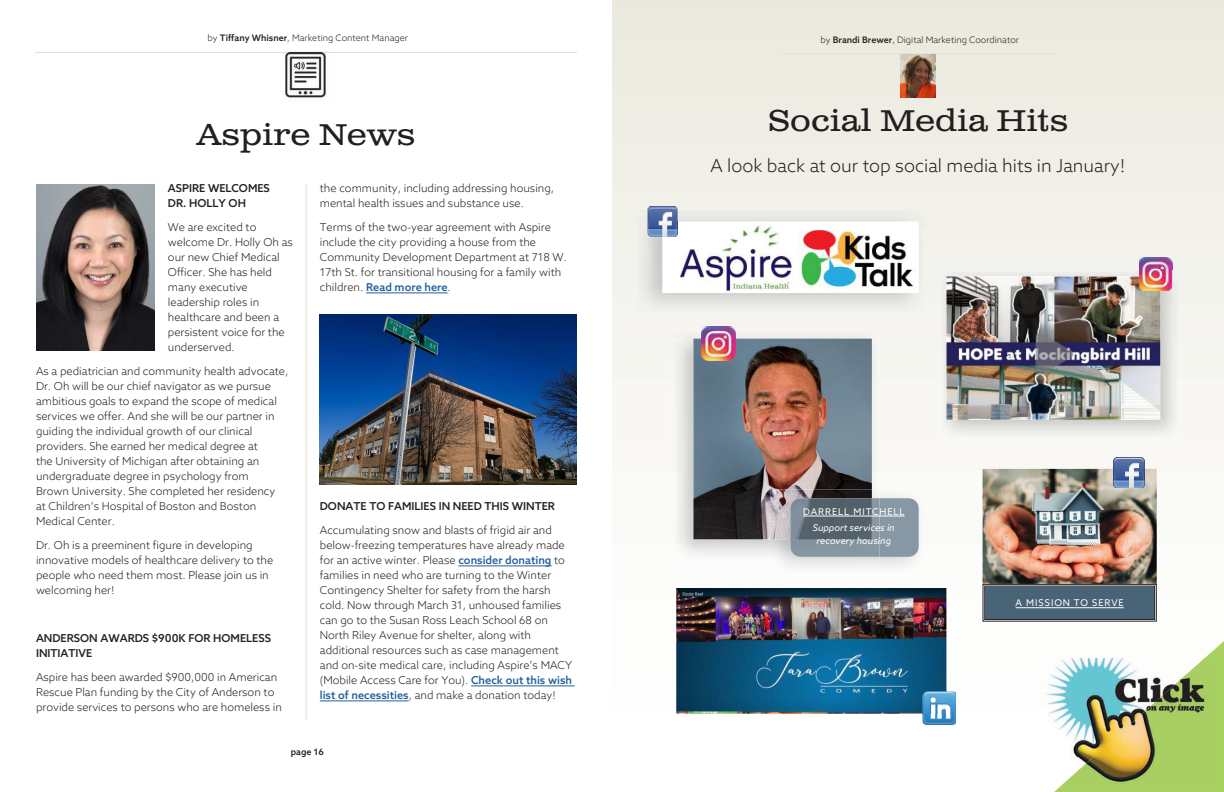
<style>
.page{position:relative;width:1224px;height:792px;background:#fff}
.page>*{position:absolute;margin:0;border:0;box-sizing:border-box;transform-origin:0 0}
.t1{font:30px "Clarendon Wide";color:#231f20}
.t2{font:300 18px "Azo Sans";color:#231f20}
.t3{font:300 11px/15px "Azo Sans";color:#231f20}
.t4{font:500 11px/15px "Azo Sans";color:#231f20}
.t5{font:9.4px "Azo Sans";color:#fff}
.t6{font:italic 9.3px/12.7px "Azo Sans";color:#fff;text-align:center}
.t7{font:9.3px "Azo Sans";letter-spacing:.1em;color:#fff}
.t8{font:300 9px "Azo Sans";color:#231f20}
.t9{font:500 9px "Azo Sans";color:#231f20}
.s1{font-weight:500}
.s2{font-weight:500;color:#215e9e}
</style>
<div class="page">
<hr style="left:35px;top:52px;width:542px;height:1px;background:#e0e0cf">
<img style="left:285px;top:51px;width:41px;height:47px">
<img style="left:285px;top:52px;width:41px;height:1px">
<hr style="left:306px;top:184px;width:1px;height:536px;background:#e0e0cf">
<hr style="left:366px;top:293px;width:82px;height:1px;background:#215e9e">
<hr style="left:458px;top:566px;width:93px;height:1px;background:#215e9e">
<hr style="left:471px;top:686px;width:104px;height:1px;background:#215e9e">
<hr style="left:320px;top:701px;width:89px;height:1px;background:#215e9e">
<img style="left:36px;top:184px;width:118px;height:167px">
<img style="left:320px;top:315px;width:257px;height:170px">
<svg style="left:612px;top:0;width:612px;height:723px"></svg>
<svg style="left:1054px;top:641px;width:170px;height:151px"></svg>
<hr style="left:783px;top:53px;width:270px;height:1px;background:#e0e0cf">
<img style="left:900px;top:54px;width:36px;height:43px">
<img style="left:939px;top:269px;width:241px;height:170px">
<img style="left:946px;top:277px;width:214px;height:143px">
<img style="left:1139px;top:258px;width:33px;height:33px">
<svg style="left:1139px;top:276px;width:21px;height:1px"></svg>
<img style="left:1139px;top:277px;width:21px;height:14px">
<img style="left:635px;top:209px;width:290px;height:105px">
<img style="left:663px;top:222px;width:256px;height:71px">
<img style="left:648px;top:207px;width:30px;height:30px">
<img style="left:663px;top:222px;width:15px;height:15px">
<img style="left:676px;top:588px;width:270px;height:126px">
<img style="left:923px;top:692px;width:33px;height:33px">
<img style="left:923px;top:692px;width:23px;height:22px">
<img style="left:1041px;top:658px;width:21px;height:127px">
<img style="left:1062px;top:658px;width:153px;height:127px">
<svg style="left:982px;top:584px;width:175px;height:38px;background:#546a7a"></svg>
<div style="left:984px;top:586px;width:171px;height:34px;border:1px solid #231f20"></div>
<img style="left:983px;top:469px;width:174px;height:115px">
<img style="left:1114px;top:457px;width:31px;height:31px">
<img style="left:671px;top:331px;width:208px;height:230px">
<img style="left:693px;top:339px;width:179px;height:200px">
<img style="left:770px;top:489px;width:154px;height:85px">
<img style="left:770px;top:489px;width:109px;height:72px">
<svg style="left:770px;top:539px;width:20px;height:1px"></svg>
<img style="left:770px;top:489px;width:102px;height:50px">
<svg style="left:879px;top:498px;width:40px;height:59px;background:#8c9ca7"></svg>
<img style="left:790px;top:498px;width:89px;height:59px">
<img style="left:790px;top:498px;width:82px;height:41px">
<hr style="left:803px;top:516px;width:102px;height:1px;background:#fff">
<img style="left:702px;top:327px;width:34px;height:34px">
<img style="left:702px;top:339px;width:34px;height:1px">
<p class="t8" style="left:208px;top:33px;width:202px">by <span class="s1">Tiffany Whisner</span>, Marketing Content Manager</p>
<h1 class="t1" style="left:196px;top:116px;width:221px">Aspire News</h1>
<p class="t3" style="left:320px;top:181px;width:236px">the community, including addressing housing, mental health issues and substance use.</p>
<p class="t3" style="left:320px;top:220px;width:248px">Terms of the two-year agreement with Aspire include the city providing a house from the Community Development Department at 718 W.<br>17th St. for transitional housing for a family with children. <span class="s2">Read more here</span>.</p>
<p class="t4" style="left:168px;top:181px;width:103px">ASPIRE WELCOMES<br>DR. HOLLY OH</p>
<p class="t3" style="left:168px;top:220px;width:127px">We are excited to welcome Dr. Holly Oh as our new Chief Medical<br>Officer. She has held many executive leadership roles in healthcare and been a persistent voice for the underserved.</p>
<p class="t3" style="left:36px;top:364px;width:254px">As a pediatrician and community health advocate, Dr. Oh will be our chief navigator as we pursue ambitious goals to expand the scope of medical services we offer. And she will be our partner in guiding the individual growth of our clinical providers. She earned her medical degree at<br>the University of Michigan after obtaining an undergraduate degree in psychology from<br>Brown University. She completed her residency<br>at Children’s Hospital of Boston and Boston Medical Center.</p>
<p class="t3" style="left:36px;top:538px;width:239px">Dr. Oh is a preeminent figure in developing innovative models of healthcare delivery to the people who need them most. Please join us in welcoming her!</p>
<p class="t4" style="left:36px;top:631px;width:236px">ANDERSON AWARDS $900K FOR HOMELESS<br>INITIATIVE</p>
<p class="t3" style="left:36px;top:670px;width:247px">Aspire has been awarded $900,000 in American<br>Rescue Plan funding by the City of Anderson to provide services to persons who are homeless in</p>
<p class="t9" style="left:291px;top:746px;width:34px">page 16</p>
<p class="t4" style="left:320px;top:499px;width:237px">DONATE TO FAMILIES IN NEED THIS WINTER</p>
<p class="t3" style="left:320px;top:523px;width:254px">Accumulating snow and blasts of frigid air and below-freezing temperatures have already made for an active winter. Please <span class="s2">consider donating</span> to families in need who are turning to the Winter Contingency Shelter for safety from the harsh cold. Now through March 31, unhoused families can go to the Susan Ross Leach School 68 on North Riley Avenue for shelter, along with additional resources such as case management and on-site medical care, including Aspire’s MACY (Mobile Access Care for You). <span class="s2">Check out this wish list of necessities</span>, and make a donation today!</p>
<p class="t8" style="left:820px;top:34px;width:200px">by <span class="s1">Brandi Brewer</span>, Digital Marketing Coordinator</p>
<h1 class="t1" style="left:768px;top:102px;width:302px">Social Media Hits</h1>
<h2 class="t2" style="left:711px;top:154px;width:416px">A look back at our top social media hits in January!</h2>
<p class="t7" style="left:803px;top:505px;width:103px">DARRELL MITCHELL</p>
<p class="t6" style="left:813px;top:521px;width:83px">Support services in recovery housing</p>
<p class="t5" style="left:1016px;top:597px;width:110px">A MISSION TO SERVE</p>
</div>
